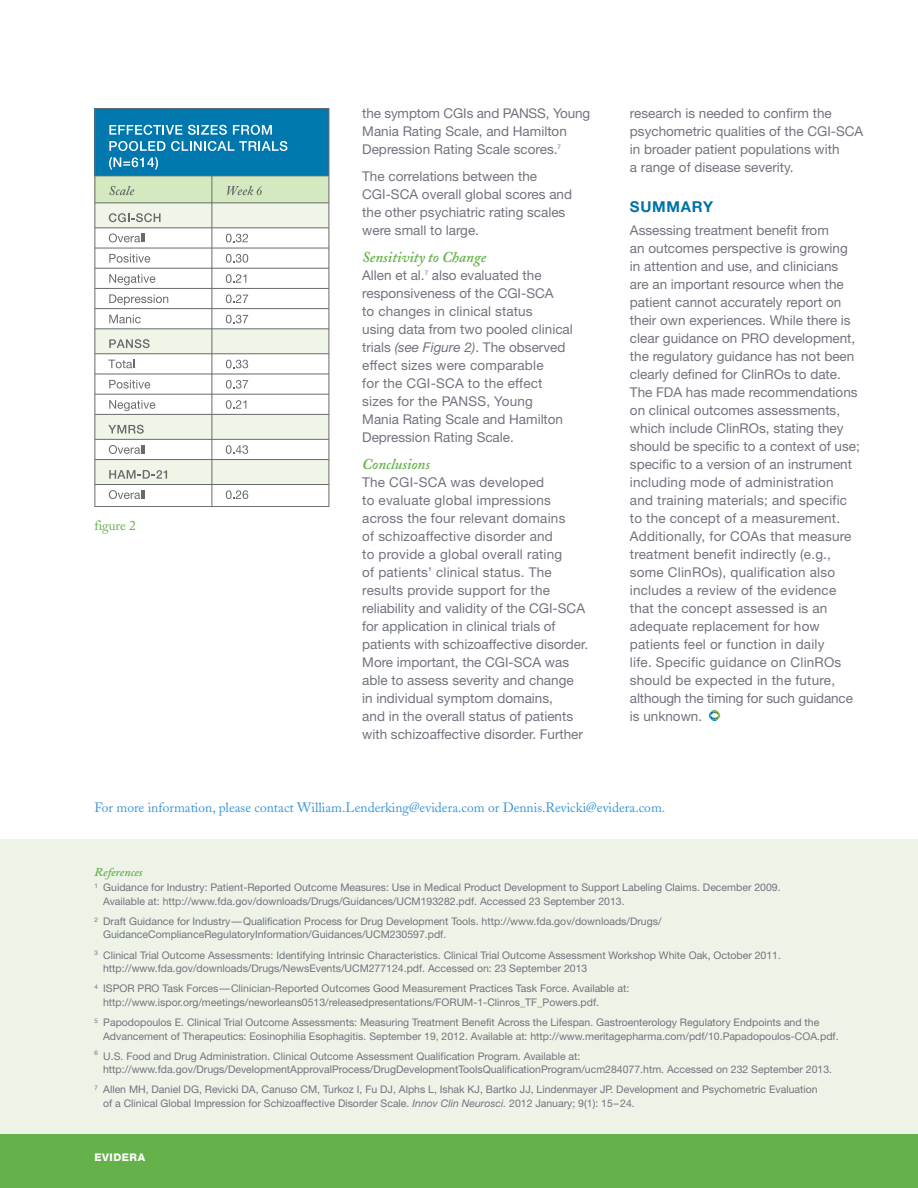
<style>
.page{position:relative;width:918px;height:1188px;background:#fff}
.page>*{position:absolute;margin:0;border:0;box-sizing:border-box;transform-origin:0 0}
.t1{font:15px "Adobe Caslon Semibold Italic Os F";color:#64b249}
.t2{font:700 15px "Helvetica Neue";letter-spacing:.05em;color:#0073a6}
.t3{font:13.5px/18px "Helvetica Neue";color:#71747e}
.t4{font:13.5px "Adobe Caslon";color:#3996db}
.t5{font:13.5px "Adobe Caslon";color:#64b249}
.t6{font:12px "Adobe Caslon Semibold Italic Os F";color:#64b249}
.t7{font:10.5px/13.5px "Helvetica Neue";color:#71747e}
.t8{font:800 10.5px "Helvetica Neue";letter-spacing:.05em;color:#fff}
.t9{font:6.3px "Helvetica Neue";color:#71747e}
.s1{font-style:italic}
</style>
<div class="page">
<div style="left:0;top:1134px;width:918px;height:54px;background:#64b249"></div>
<div style="left:0;top:840px;width:918px;height:294px;background:#edf3e7"></div>
<svg style="left:709px;top:710px;width:11px;height:11px"></svg>
<div style="left:95px;top:108px;width:234px;height:68px;background:#0078ae"></div>
<div style="left:95px;top:203px;width:234px;height:25px;background:#eff6e8"></div>
<svg style="left:109px;top:125px;width:73px;height:10px"></svg>
<svg style="left:188px;top:125px;width:39px;height:10px"></svg>
<svg style="left:233px;top:125px;width:39px;height:10px"></svg>
<svg style="left:109px;top:141px;width:56px;height:10px"></svg>
<svg style="left:171px;top:141px;width:116px;height:10px"></svg>
<svg style="left:109px;top:157px;width:49px;height:13px"></svg>
<svg style="left:109px;top:213px;width:52px;height:9px"></svg>
<svg style="left:109px;top:233px;width:36px;height:9px"></svg>
<svg style="left:109px;top:254px;width:41px;height:9px"></svg>
<svg style="left:109px;top:274px;width:46px;height:11px"></svg>
<svg style="left:109px;top:294px;width:59px;height:11px"></svg>
<svg style="left:109px;top:315px;width:32px;height:8px"></svg>
<div style="left:95px;top:329px;width:234px;height:25px;background:#eff6e8"></div>
<svg style="left:109px;top:339px;width:41px;height:9px"></svg>
<svg style="left:108px;top:360px;width:26px;height:8px"></svg>
<svg style="left:109px;top:380px;width:41px;height:9px"></svg>
<svg style="left:109px;top:400px;width:46px;height:11px"></svg>
<div style="left:95px;top:414px;width:234px;height:25px;background:#eff6e8"></div>
<svg style="left:108px;top:425px;width:36px;height:9px"></svg>
<svg style="left:109px;top:445px;width:36px;height:9px"></svg>
<div style="left:95px;top:460px;width:234px;height:25px;background:#eff6e8"></div>
<svg style="left:109px;top:470px;width:58px;height:9px"></svg>
<svg style="left:109px;top:490px;width:36px;height:9px"></svg>
<svg style="left:226px;top:234px;width:22px;height:8px"></svg>
<svg style="left:226px;top:254px;width:22px;height:9px"></svg>
<svg style="left:226px;top:274px;width:20px;height:9px"></svg>
<svg style="left:226px;top:294px;width:22px;height:9px"></svg>
<svg style="left:226px;top:315px;width:22px;height:8px"></svg>
<svg style="left:226px;top:360px;width:22px;height:8px"></svg>
<svg style="left:226px;top:380px;width:22px;height:9px"></svg>
<svg style="left:226px;top:400px;width:20px;height:9px"></svg>
<svg style="left:226px;top:445px;width:22px;height:9px"></svg>
<svg style="left:226px;top:490px;width:22px;height:9px"></svg>
<hr style="left:95px;top:228px;width:234px;height:1px;background:#696a6c">
<hr style="left:95px;top:248px;width:234px;height:1px;background:#696a6c">
<hr style="left:95px;top:268px;width:234px;height:1px;background:#696a6c">
<hr style="left:95px;top:288px;width:234px;height:1px;background:#696a6c">
<hr style="left:95px;top:308px;width:234px;height:1px;background:#696a6c">
<hr style="left:95px;top:329px;width:234px;height:1px;background:#696a6c">
<hr style="left:95px;top:354px;width:234px;height:1px;background:#696a6c">
<hr style="left:95px;top:374px;width:234px;height:1px;background:#696a6c">
<hr style="left:95px;top:394px;width:234px;height:1px;background:#696a6c">
<hr style="left:95px;top:414px;width:234px;height:1px;background:#696a6c">
<hr style="left:95px;top:439px;width:234px;height:1px;background:#696a6c">
<hr style="left:95px;top:459px;width:234px;height:1px;background:#696a6c">
<hr style="left:95px;top:484px;width:234px;height:1px;background:#696a6c">
<div style="left:95px;top:176px;width:234px;height:27px;background:#d5e9c1"></div>
<svg style="left:227px;top:186px;width:35px;height:9px"></svg>
<svg style="left:109px;top:186px;width:25px;height:9px"></svg>
<div style="left:94px;top:108px;width:235px;height:399px;border:1px solid #696a6c"></div>
<hr style="left:95px;top:176px;width:234px;height:1px;background:#696a6c">
<hr style="left:95px;top:202px;width:234px;height:1px;background:#696a6c">
<hr style="left:212px;top:176px;width:1px;height:331px;background:#696a6c">
<p class="t5" style="left:94px;top:521px;width:43px">figure 2</p>
<p class="t3" style="left:362px;top:105px;width:230px">the symptom CGIs and PANSS, Young<br>Mania Rating Scale, and Hamilton<br>Depression Rating Scale scores.<sup>7</sup></p>
<p class="t3" style="left:362px;top:168px;width:211px">The correlations between the<br>CGI-SCA overall global scores and the other psychiatric rating scales were small to large.</p>
<p class="t1" style="left:362px;top:251px;width:126px">Sensitivity to Change</p>
<p class="t3" style="left:362px;top:267px;width:212px">Allen et al.<sup>7</sup> also evaluated the responsiveness of the CGI-SCA<br>to changes in clinical status<br>using data from two pooled clinical trials <span class="s1">(see Figure 2)</span>. The observed effect sizes were comparable<br>for the CGI-SCA to the effect sizes for the PANSS, Young<br>Mania Rating Scale and Hamilton<br>Depression Rating Scale.</p>
<p class="t1" style="left:362px;top:458px;width:69px">Conclusions</p>
<p class="t3" style="left:362px;top:474px;width:227px">The CGI-SCA was developed<br>to evaluate global impressions across the four relevant domains<br>of schizoaffective disorder and<br>to provide a global overall rating<br>of patients’ clinical status. The results provide support for the reliability and validity of the CGI-SCA for application in clinical trials of patients with schizoaffective disorder.<br>More important, the CGI-SCA was able to assess severity and change<br>in individual symptom domains,<br>and in the overall status of patients with schizoaffective disorder. Further</p>
<p class="t3" style="left:630px;top:105px;width:235px">research is needed to confirm the psychometric qualities of the CGI-SCA in broader patient populations with<br>a range of disease severity.</p>
<p class="t2" style="left:630px;top:201px;width:85px">SUMMARY</p>
<p class="t3" style="left:630px;top:222px;width:231px">Assessing treatment benefit from<br>an outcomes perspective is growing in attention and use, and clinicians are an important resource when the patient cannot accurately report on their own experiences. While there is clear guidance on PRO development, the regulatory guidance has not been clearly defined for ClinROs to date.<br>The FDA has made recommendations on clinical outcomes assessments, which include ClinROs, stating they should be specific to a context of use; specific to a version of an instrument including mode of administration and training materials; and specific to the concept of a measurement.<br>Additionally, for COAs that measure treatment benefit indirectly (e.g., some ClinROs), qualification also includes a review of the evidence that the concept assessed is an adequate replacement for how patients feel or function in daily<br>life. Specific guidance on ClinROs should be expected in the future, although the timing for such guidance is unknown.</p>
<p class="t4" style="left:94px;top:802px;width:572px">For more information, please contact William.Lenderking@evidera.com or Dennis.Revicki@evidera.com.</p>
<p class="t6" style="left:94px;top:867px;width:50px">References</p>
<p class="t7" style="left:103px;top:882px;width:679px;text-indent:-9px"><sup>1</sup> Guidance for Industry: Patient-Reported Outcome Measures: Use in Medical Product Development to Support Labeling Claims. December 2009.<br>Available at: http://www.fda.gov/downloads/Drugs/Guidances/UCM193282.pdf. Accessed 23 September 2013.</p>
<p class="t7" style="left:103px;top:916px;width:560px;text-indent:-9px"><sup>2</sup> Draft Guidance for Industry—Qualification Process for Drug Development Tools. http://www.fda.gov/downloads/Drugs/<br>GuidanceComplianceRegulatoryInformation/Guidances/UCM230597.pdf.</p>
<p class="t7" style="left:103px;top:949px;width:679px;text-indent:-9px"><sup>3</sup> Clinical Trial Outcome Assessments: Identifying Intrinsic Characteristics. Clinical Trial Outcome Assessment Workshop White Oak, October 2011. http://www.fda.gov/downloads/Drugs/NewsEvents/UCM277124.pdf. Accessed on: 23 September 2013</p>
<p class="t7" style="left:103px;top:983px;width:528px;text-indent:-9px"><sup>4</sup> ISPOR PRO Task Forces—Clinician-Reported Outcomes Good Measurement Practices Task Force. Available at: http://www.ispor.org/meetings/neworleans0513/releasedpresentations/FORUM-1-Clinros_TF_Powers.pdf.</p>
<p class="t7" style="left:103px;top:1017px;width:737px;text-indent:-9px"><sup>5</sup> Papodopoulos E. Clinical Trial Outcome Assessments: Measuring Treatment Benefit Across the Lifespan. Gastroenterology Regulatory Endpoints and the<br>Advancement of Therapeutics: Eosinophilia Esophagitis. September 19, 2012. Available at: http://www.meritagepharma.com/pdf/10.Papadopoulos-COA.pdf.</p>
<p class="t9" style="left:94px;top:1050px;width:5px">6</p>
<p class="t7" style="left:103px;top:1050px;width:731px">U.S. Food and Drug Administration. Clinical Outcome Assessment Qualification Program. Available at: http://www.fda.gov/Drugs/DevelopmentApprovalProcess/DrugDevelopmentToolsQualificationProgram/ucm284077.htm. Accessed on 232 September 2013.</p>
<p class="t7" style="left:103px;top:1084px;width:716px;text-indent:-9px"><sup>7</sup> Allen MH, Daniel DG, Revicki DA, Canuso CM, Turkoz I, Fu DJ, Alphs L, Ishak KJ, Bartko JJ, Lindenmayer JP. Development and Psychometric Evaluation of a Clinical Global Impression for Schizoaffective Disorder Scale. <span class="s1">Innov Clin Neurosci.</span> 2012 January; 9(1): 15–24.</p>
<p class="t8" style="left:94px;top:1153px;width:52px">EVIDERA</p>
</div>
